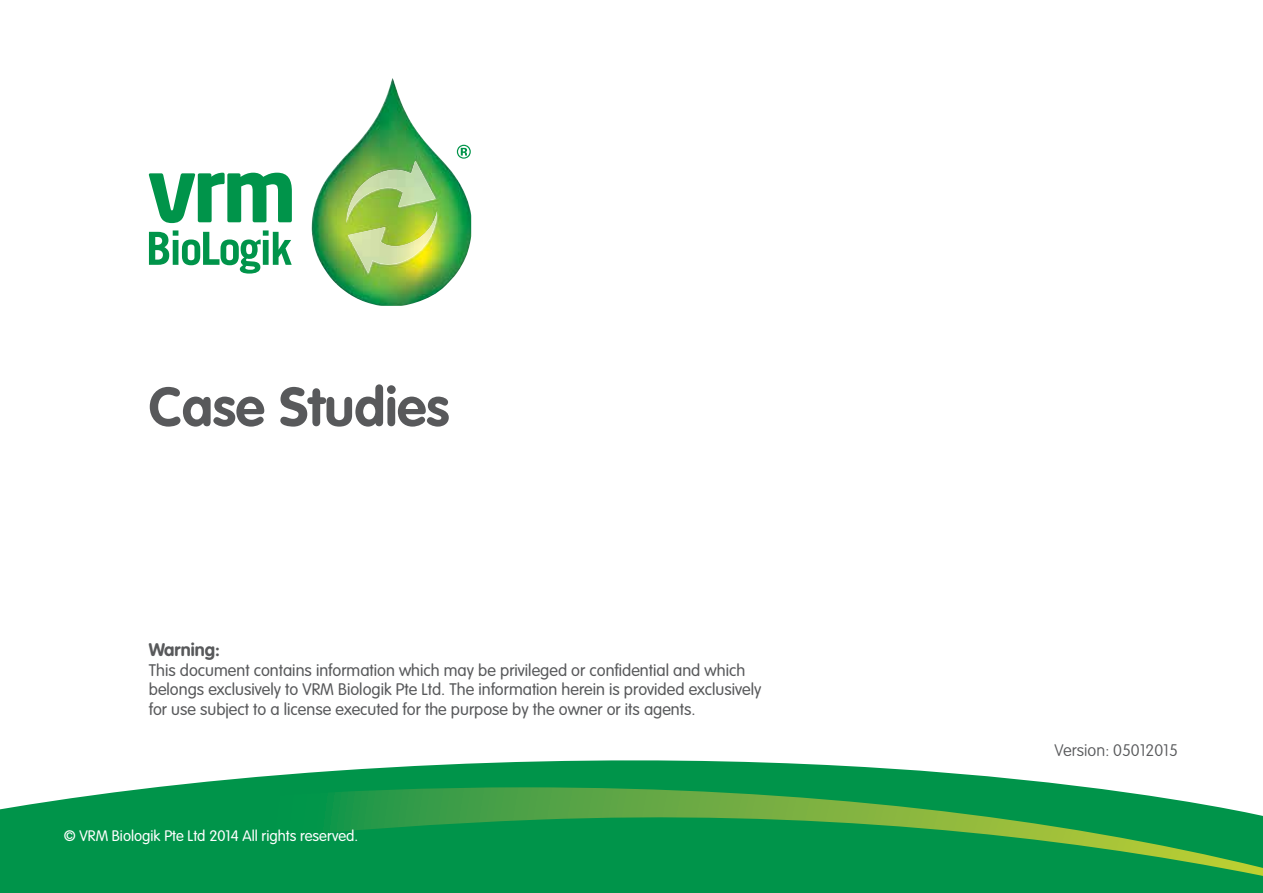
<style>
.page{position:relative;width:1263px;height:893px;background:#fff}
.page>*{position:absolute;margin:0;border:0;box-sizing:border-box;transform-origin:0 0}
.t1{font:700 54px "VAG Rounded";color:#58595b}
.t2{font:700 18px "VAG Rounded";color:#58595b}
.t3{font:300 16.5px/19.8px "VAG Rounded";color:#58595b}
.t4{font:100 16.5px "VAG Rounded";color:#58595b}
.t5{font:300 15px "VAG Rounded";color:#fff}
</style>
<div class="page">
<svg style="left:0;top:760px;width:1263px;height:133px;fill:#00944a"></svg>
<svg style="left:0;top:787px;width:1263px;height:89px;background:#1d9c4f"></svg>
<svg style="left:149px;top:173px;width:143px;height:50px"></svg>
<svg style="left:149px;top:230px;width:143px;height:44px"></svg>
<img style="left:311px;top:78px;width:160px;height:228px">
<img style="left:346px;top:161px;width:92px;height:112px">
<h1 class="t1" style="left:149px;top:375px;width:302px">Case Studies</h1>
<p class="t2" style="left:149px;top:639px;width:73px">Warning:</p>
<p class="t3" style="left:149px;top:660px;width:614px">This document contains information which may be privileged or confidential and which belongs exclusively to VRM Biologik Pte Ltd. The information herein is provided exclusively for use subject to a license executed for the purpose by the owner or its agents.</p>
<p class="t5" style="left:64px;top:827px;width:296px">© VRM Biologik Pte Ltd 2014 All rights reserved.</p>
<p class="t4" style="left:1054px;top:741px;width:125px">Version: 05012015</p>
</div>
